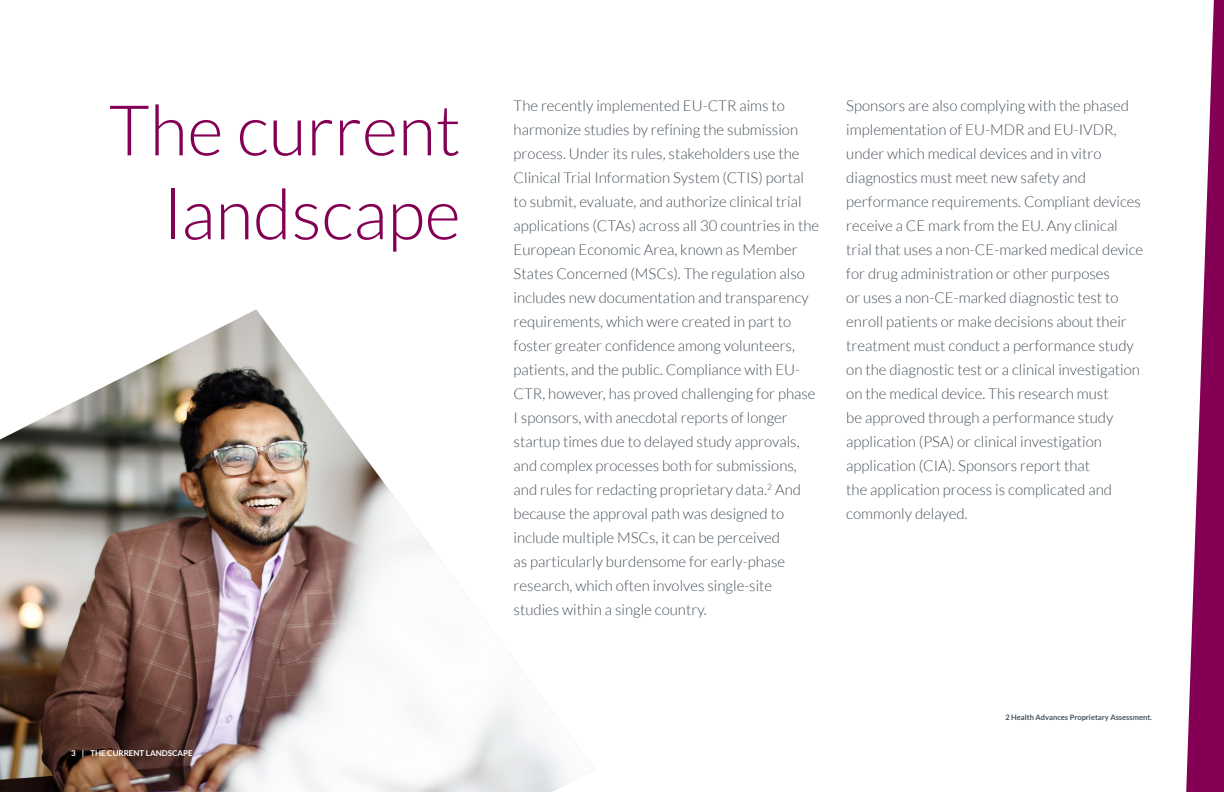
<style>
.page{position:relative;width:1224px;height:792px;background:#fff}
.page>*{position:absolute;margin:0;border:0;box-sizing:border-box;transform-origin:0 0}
.t1{font:300 70px/84px "Lato";color:#840055;text-align:right}
.t2{font:300 15px/24px "Lato";color:#465058}
.t3{font:700 8px "Lato";color:#fff}
.t4{font:700 7.5px "Lato";color:#465058}
</style>
<div class="page">
<img style="left:0;top:309px;width:595px;height:483px">
<svg style="left:1186px;top:0;width:38px;height:792px"></svg>
<h1 class="t1" style="left:109px;top:89px;width:353px">The current landscape</h1>
<p class="t2" style="left:514px;top:94px;width:307px">The recently implemented EU-CTR aims to harmonize studies by refining the submission process. Under its rules, stakeholders use the Clinical Trial Information System (CTIS) portal to submit, evaluate, and authorize clinical trial applications (CTAs) across all 30 countries in the European Economic Area, known as Member States Concerned (MSCs). The regulation also includes new documentation and transparency requirements, which were created in part to foster greater confidence among volunteers, patients, and the public. Compliance with EU-CTR, however, has proved challenging for phase I sponsors, with anecdotal reports of longer startup times due to delayed study approvals, and complex processes both for submissions, and rules for redacting proprietary data.<sup>2</sup> And because the approval path was designed to include multiple MSCs, it can be perceived<br>as particularly burdensome for early-phase research, which often involves single-site studies within a single country.</p>
<p class="t2" style="left:846px;top:94px;width:298px">Sponsors are also complying with the phased implementation of EU-MDR and EU-IVDR, under which medical devices and in vitro diagnostics must meet new safety and performance requirements. Compliant devices receive a CE mark from the EU. Any clinical trial that uses a non-CE-marked medical device for drug administration or other purposes<br>or uses a non-CE-marked diagnostic test to enroll patients or make decisions about their treatment must conduct a performance study on the diagnostic test or a clinical investigation on the medical device. This research must<br>be approved through a performance study application (PSA) or clinical investigation application (CIA). Sponsors report that<br>the application process is complicated and commonly delayed.</p>
<p class="t3" style="left:71px;top:749px;width:123px">3 | THE CURRENT LANDSCAPE</p>
<p class="t4" style="left:1006px;top:713px;width:148px">2 Health Advances Proprietary Assessment.</p>
</div>
